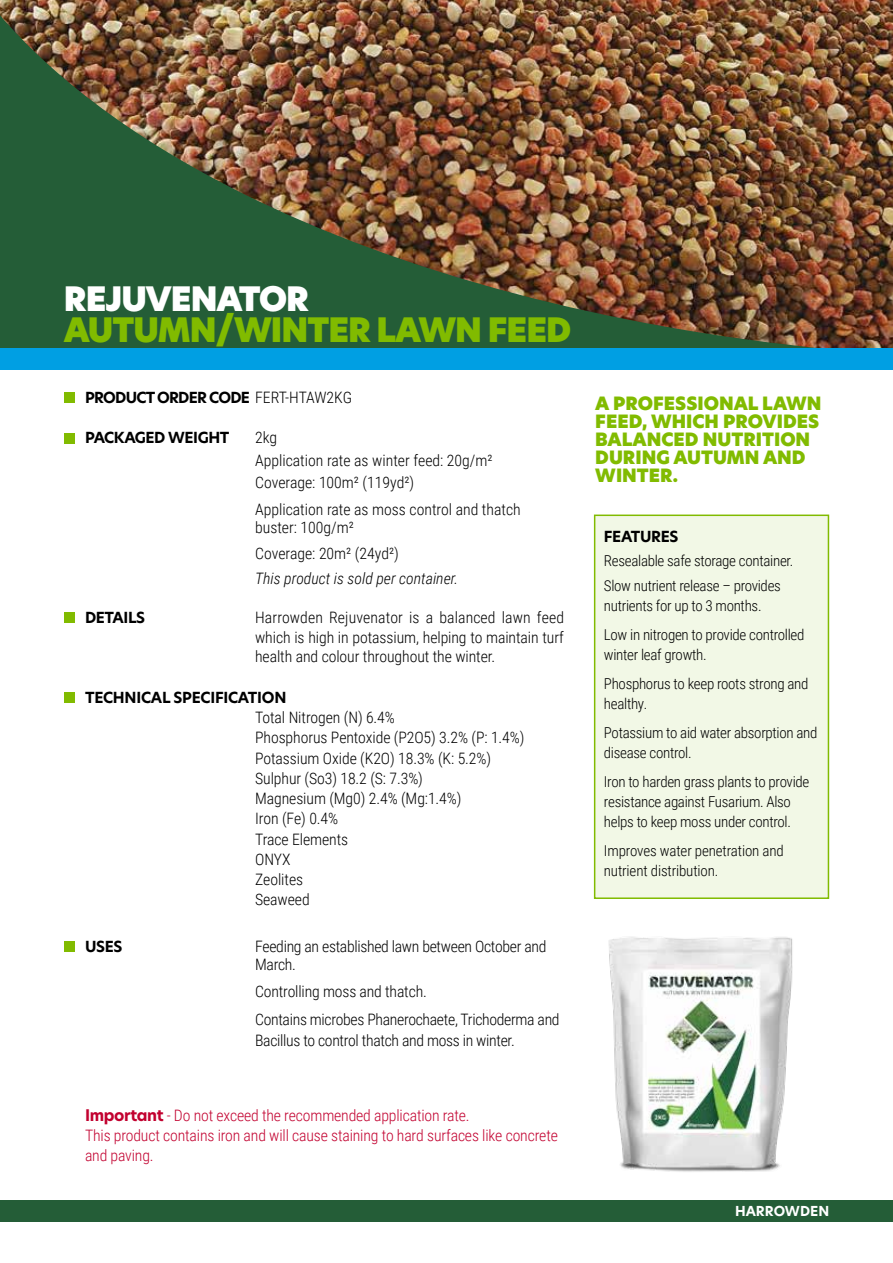
<style>
.page{position:relative;width:893px;height:1263px;background:#fff}
.page>*{position:absolute;margin:0;border:0;box-sizing:border-box;transform-origin:0 0}
.t1{font:33px "New Hero Super";letter-spacing:-.03em;color:#81bb00}
.t2{font:33px "New Hero Super";letter-spacing:-.03em;color:#fff}
.t3{font:18px/18px "New Hero Super";color:#81bb00}
.t4{font:300 15.75px/20.2px "Roboto Condensed";letter-spacing:-.005em;color:#000}
.t5{font:300 15.75px/20.2px "Roboto Condensed";letter-spacing:-.01em;color:#c2002f}
.t6{font:italic 300 15.75px "Roboto Condensed";color:#000}
.t7{font:300 15px/28.8px "Roboto Condensed";letter-spacing:-.02em;color:#000}
.t8{font:700 15px "New Hero";letter-spacing:-.025em;color:#000}
.t9{font:700 15px "New Hero";letter-spacing:-.05em;color:#000}
.t10{font:700 13.5px "New Hero";color:#fff}
.s1{font-family:"Roboto Condensed";font-weight:300;font-size:15.75px}
.s2{font-family:"New Hero";font-weight:700}
</style>
<div class="page">
<img style="left:829px;top:0;width:64px;height:349px">
<img style="left:0;top:0;width:829px;height:349px">
<div style="left:0;top:349px;width:893px;height:21px;background:#009fe3"></div>
<div style="left:0;top:1200px;width:893px;height:21px;background:#245d37"></div>
<div style="left:595px;top:515px;width:233px;height:383px;background:#f2f8e6"></div>
<div style="left:594px;top:514px;width:235px;height:385px;border:2px solid #81bb00"></div>
<div style="left:64px;top:392px;width:10px;height:11px;background:#81bb00"></div>
<div style="left:64px;top:433px;width:10px;height:10px;background:#81bb00"></div>
<div style="left:64px;top:613px;width:10px;height:10px;background:#81bb00"></div>
<div style="left:64px;top:692px;width:10px;height:11px;background:#81bb00"></div>
<div style="left:64px;top:941px;width:10px;height:11px;background:#81bb00"></div>
<img style="left:608px;top:937px;width:185px;height:235px">
<h1 class="t2" style="left:64px;top:276px;width:247px">REJUVENATOR</h1>
<h1 class="t1" style="left:64px;top:307px;width:509px">AUTUMN/WINTER LAWN FEED</h1>
<p class="t9" style="left:85px;top:387px;width:269px">PRODUCT ORDER CODE <span class="s1">FERT-HTAW2KG</span></p>
<p class="t8" style="left:85px;top:428px;width:146px">PACKAGED WEIGHT</p>
<p class="t4" style="left:255px;top:426px;width:239px;line-height:22.2px">2kg<br>Application rate as winter feed: 20g/m²<br>Coverage: 100m² (119yd²)</p>
<p class="t4" style="left:255px;top:499px;width:267px;line-height:18px">Application rate as moss control and thatch buster: 100g/m²</p>
<p class="t4" style="left:255px;top:543px;width:145px">Coverage: 20m² (24yd²)</p>
<p class="t6" style="left:255px;top:567px;width:205px">This product is sold per container.</p>
<p class="t8" style="left:85px;top:607px;width:62px">DETAILS</p>
<p class="t4" style="left:255px;top:607px;width:310px;line-height:19.5px;text-align:justify">Harrowden Rejuvenator is a balanced lawn feed which is high in potassium, helping to maintain turf health and colour throughout the winter.</p>
<p class="t8" style="left:85px;top:687px;width:203px">TECHNICAL SPECIFICATION</p>
<p class="t4" style="left:255px;top:707px;width:271px">Total Nitrogen (N) 6.4%<br>Phosphorus Pentoxide (P2O5) 3.2% (P: 1.4%)<br>Potassium Oxide (K2O) 18.3% (K: 5.2%)<br>Sulphur (So3) 18.2 (S: 7.3%)<br>Magnesium (Mg0) 2.4% (Mg:1.4%)<br>Iron (Fe) 0.4%<br>Trace Elements<br>ONYX<br>Zeolites<br>Seaweed</p>
<p class="t8" style="left:85px;top:936px;width:39px">USES</p>
<p class="t4" style="left:255px;top:937px;width:293px;line-height:18px">Feeding an established lawn between October and<br>March.</p>
<p class="t4" style="left:255px;top:976px;width:306px;line-height:28.8px">Controlling moss and thatch.<br>Contains microbes Phanerochaete, Trichoderma and</p>
<p class="t4" style="left:255px;top:1029px;width:261px">Bacillus to control thatch and moss in winter.</p>
<p class="t3" style="left:595px;top:394px;width:228px">A PROFESSIONAL LAWN<br>FEED, WHICH PROVIDES<br>BALANCED NUTRITION<br>DURING AUTUMN AND<br>WINTER.</p>
<p class="t8" style="left:604px;top:526px;width:76px">FEATURES</p>
<p class="t7" style="left:604px;top:548px;width:191px;line-height:24.5px">Resealable safe storage container.<br>Slow nutrient release – provides</p>
<p class="t7" style="left:604px;top:590px;width:202px">nutrients for up to 3 months.<br>Low in nitrogen to provide controlled</p>
<p class="t7" style="left:604px;top:639px;width:206px">winter leaf growth.<br>Phosphorus to keep roots strong and</p>
<p class="t7" style="left:604px;top:688px;width:215px">healthy.<br>Potassium to aid water absorption and</p>
<p class="t7" style="left:604px;top:737px;width:207px">disease control.<br>Iron to harden grass plants to provide</p>
<p class="t7" style="left:604px;top:791px;width:189px;line-height:20.2px">resistance against Fusarium. Also helps to keep moss under control.</p>
<p class="t7" style="left:604px;top:840px;width:181px;line-height:20.2px">Improves water penetration and nutrient distribution.</p>
<p class="t5" style="left:85px;top:1104px;width:474px"><span class="s2">Important</span> - Do not exceed the recommended application rate.<br>This product contains iron and will cause staining to hard surfaces like concrete and paving.</p>
<p class="t10" style="left:735px;top:1202px;width:96px">HARROWDEN</p>
</div>
